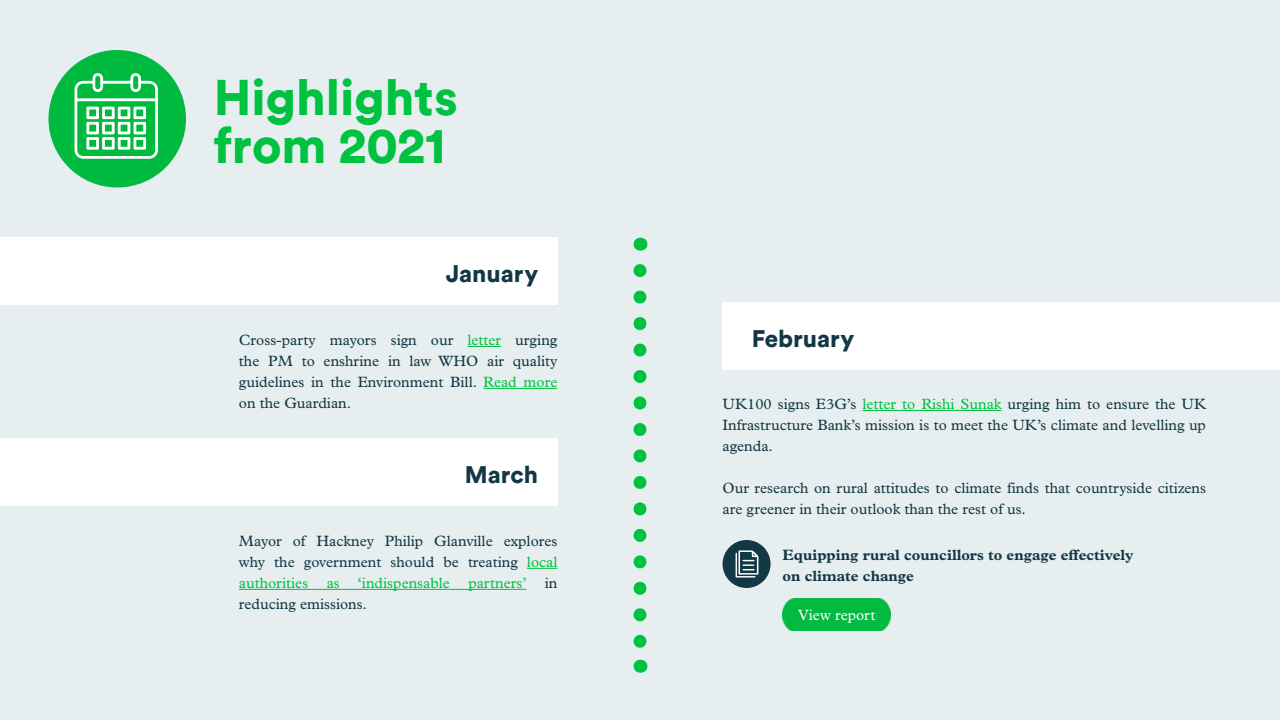
<style>
.page{position:relative;width:1280px;height:720px;background:#e7eef0}
.page>*{position:absolute;margin:0;border:0;box-sizing:border-box;transform-origin:0 0}
.t1{font:900 50px/48px "Circular";color:#00c240}
.t2{font:900 24px "Circular";color:#123845}
.t3{font:15px/21px "Plantin";color:#123845;text-align:justify}
.t4{font:700 15px/21px "Plantin MT Pro";color:#123845}
.t5{font:15px "Plantin";color:#fff}
.s1{color:#00c240}
</style>
<div class="page">
<div style="left:50px;top:51px;width:134px;height:135px;background:#00ba40;border-radius:50%"></div>
<div style="left:48px;top:50px;width:138px;height:137px;border:3px solid #01bb41;border-radius:50%"></div>
<svg style="left:75px;top:73px;width:83px;height:86px"></svg>
<div style="left:0;top:237px;width:557px;height:68px;background:#fff"></div>
<hr style="left:467px;top:346px;width:34px;height:1px;background:#00c240">
<hr style="left:483px;top:388px;width:74px;height:1px;background:#00c240">
<div style="left:723px;top:302px;width:557px;height:68px;background:#fff"></div>
<hr style="left:862px;top:410px;width:140px;height:1px;background:#00c240">
<div style="left:783px;top:599px;width:107px;height:31px;background:#01bb41"></div>
<div style="left:723px;top:540px;width:48px;height:48px;background:#123845;border-radius:50%"></div>
<svg style="left:736px;top:550px;width:22px;height:28px"></svg>
<div style="left:0;top:438px;width:557px;height:68px;background:#fff"></div>
<hr style="left:527px;top:568px;width:30px;height:1px;background:#00c240">
<hr style="left:239px;top:589px;width:287px;height:1px;background:#00c240">
<svg style="left:634px;top:271px;width:12px;height:377px"></svg>
<svg style="left:640px;top:238px;width:1px;height:13px"></svg>
<svg style="left:640px;top:660px;width:1px;height:13px"></svg>
<h1 class="t1" style="left:214px;top:72px;width:245px">Highlights from 2021</h1>
<h2 class="t2" style="left:446px;top:258px;width:94px">January</h2>
<p class="t3" style="left:239px;top:329px;width:320px">Cross-party mayors sign our <span class="s1">letter</span> urging the PM to enshrine in law WHO air quality guidelines in the Environment Bill. <span class="s1">Read more </span>on the Guardian.</p>
<h2 class="t2" style="left:752px;top:323px;width:104px">February</h2>
<p class="t3" style="left:723px;top:393px;width:485px">UK100 signs E3G’s <span class="s1">letter to Rishi Sunak</span> urging him to ensure the UK Infrastructure Bank’s mission is to meet the UK’s climate and levelling up agenda.</p>
<p class="t3" style="left:723px;top:477px;width:485px">Our research on rural attitudes to climate finds that countryside citizens are greener in their outlook than the rest of us.</p>
<p class="t4" style="left:783px;top:544px;width:352px">Equipping rural councillors to engage effectively on climate change</p>
<p class="t5" style="left:798px;top:606px;width:79px">View report</p>
<h2 class="t2" style="left:465px;top:459px;width:75px">March</h2>
<p class="t3" style="left:239px;top:530px;width:320px">Mayor of Hackney Philip Glanville explores why the government should be treating <span class="s1">local authorities as ‘indispensable partners’</span> in reducing emissions.</p>
</div>
